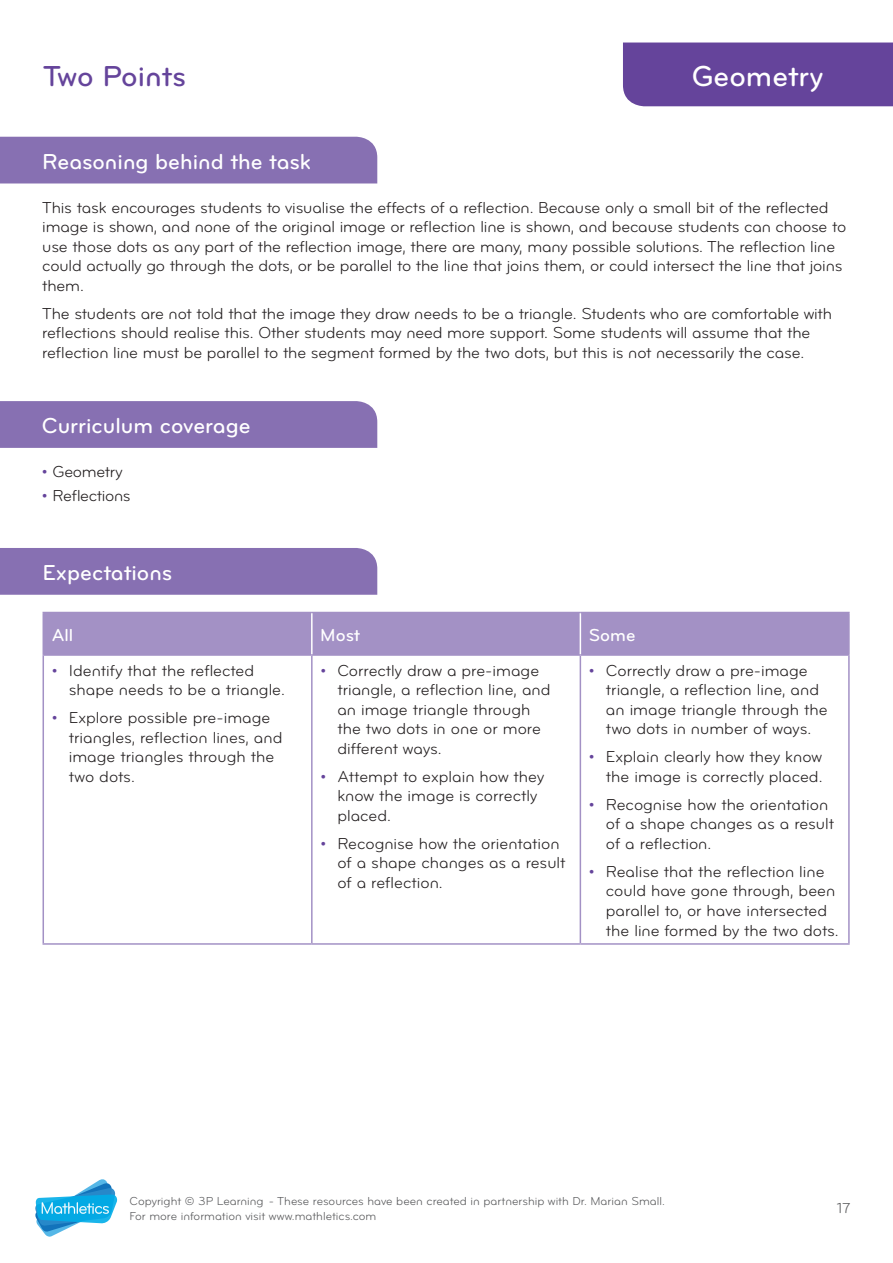
<style>
.page{position:relative;width:893px;height:1263px;background:#fff}
.page>*{position:absolute;margin:0;border:0;box-sizing:border-box;transform-origin:0 0}
.t1{font:30px "Bryant Medium Alternate";letter-spacing:-.005em;color:#65449b}
.t2{font:30px "Bryant Medium Alternate";color:#fff}
.t3{font:22.5px "Bryant Medium Alternate";color:#fff}
.t4{font:18px "Bryant Medium Alternate";color:#fff}
.t5{font:16.5px/19.5px "Bryant Regular Alternate";letter-spacing:-.01em;color:#231f20}
.t6{font:15px "Bryant Regular Alternate";color:#57585a}
.t7{font:12px/15.3px "Bryant Regular Alternate";color:#57585a}
.s1{color:#65449b}
</style>
<div class="page">
<svg style="left:35px;top:1179px;width:82px;height:58px"></svg>
<div style="left:0;top:137px;width:377px;height:46px;background:#8770b2"></div>
<div style="left:623px;top:43px;width:270px;height:63px;background:#65449b"></div>
<div style="left:0;top:548px;width:377px;height:47px;background:#8770b2"></div>
<div style="left:44px;top:613px;width:804px;height:41px;background:#a391c5"></div>
<hr style="left:43px;top:612px;width:269px;height:1px;background:#a391c5">
<hr style="left:43px;top:613px;width:1px;height:41px;background:#a391c5">
<hr style="left:312px;top:612px;width:268px;height:1px;background:#a391c5">
<hr style="left:580px;top:612px;width:270px;height:1px;background:#a391c5">
<hr style="left:43px;top:654px;width:269px;height:2px;background:#a391c5">
<hr style="left:312px;top:654px;width:268px;height:2px;background:#a391c5">
<hr style="left:580px;top:654px;width:270px;height:2px;background:#a391c5">
<hr style="left:311px;top:613px;width:2px;height:41px;background:#fff">
<hr style="left:580px;top:613px;width:1px;height:41px;background:#fff">
<hr style="left:43px;top:656px;width:1px;height:287px;background:#a391c5">
<hr style="left:311px;top:656px;width:2px;height:287px;background:#a391c5">
<hr style="left:580px;top:656px;width:1px;height:287px;background:#a391c5">
<hr style="left:848px;top:656px;width:2px;height:287px;background:#a391c5">
<hr style="left:43px;top:943px;width:269px;height:2px;background:#a391c5">
<hr style="left:312px;top:943px;width:268px;height:2px;background:#a391c5">
<hr style="left:580px;top:943px;width:270px;height:2px;background:#a391c5">
<hr style="left:848px;top:613px;width:2px;height:41px;background:#a391c5">
<div style="left:0;top:401px;width:377px;height:47px;background:#8770b2"></div>
<h1 class="t1" style="left:43px;top:57px;width:144px">Two Points</h1>
<h1 class="t2" style="left:692px;top:57px;width:133px">Geometry</h1>
<h2 class="t3" style="left:42px;top:147px;width:270px">Reasoning behind the task</h2>
<p class="t5" style="left:42px;top:198px;width:805px">This task encourages students to visualise the effects of a reflection. Because only a small bit of the reflected image is shown, and none of the original image or reflection line is shown, and because students can choose to use those dots as any part of the reflection image, there are many, many possible solutions. The reflection line could actually go through the dots, or be parallel to the line that joins them, or could intersect the line that joins them.</p>
<p class="t5" style="left:42px;top:304px;width:791px">The students are not told that the image they draw needs to be a triangle. Students who are comfortable with reflections should realise this. Other students may need more support. Some students will assume that the reflection line must be parallel to the segment formed by the two dots, but this is not necessarily the case.</p>
<h2 class="t3" style="left:42px;top:412px;width:210px">Curriculum coverage</h2>
<p class="t5" style="left:42px;top:462px;width:82px"><span class="s1">•</span> Geometry</p>
<p class="t5" style="left:42px;top:486px;width:90px"><span class="s1">•</span> Reflections</p>
<h2 class="t3" style="left:43px;top:558px;width:131px">Expectations</h2>
<p class="t4" style="left:52px;top:623px;width:23px">All</p>
<p class="t4" style="left:320px;top:623px;width:41px">Most</p>
<p class="t4" style="left:589px;top:623px;width:48px">Some</p>
<p class="t5" style="left:69px;top:661px;width:218px;text-indent:-17px"><span class="s1">•</span> Identify that the reflected shape needs to be a triangle.</p>
<p class="t5" style="left:69px;top:708px;width:215px;text-indent:-17px"><span class="s1">•</span> Explore possible pre-image triangles, reflection lines, and image triangles through the two dots.</p>
<p class="t5" style="left:337px;top:661px;width:215px;text-indent:-17px"><span class="s1">•</span> Correctly draw a pre-image triangle, a reflection line, and an image triangle through the two dots in one or more different ways.</p>
<p class="t5" style="left:337px;top:767px;width:208px;text-indent:-17px"><span class="s1">•</span> Attempt to explain how they know the image is correctly placed.</p>
<p class="t5" style="left:337px;top:834px;width:230px;text-indent:-17px"><span class="s1">•</span> Recognise how the orientation of a shape changes as a result of a reflection.</p>
<p class="t5" style="left:606px;top:661px;width:223px;text-indent:-17px"><span class="s1">•</span> Correctly draw a pre-image triangle, a reflection line, and an image triangle through the two dots in number of ways.</p>
<p class="t5" style="left:589px;top:747px;width:235px;text-align:right"><span class="s1">•</span> Explain clearly how they know the image is correctly placed.</p>
<p class="t5" style="left:606px;top:795px;width:230px;text-indent:-17px"><span class="s1">•</span> Recognise how the orientation of a shape changes as a result of a reflection.</p>
<p class="t5" style="left:606px;top:862px;width:234px;text-indent:-17px"><span class="s1">•</span> Realise that the reflection line could have gone through, been parallel to, or have intersected the line formed by the two dots.</p>
<p class="t7" style="left:130px;top:1193px;width:537px">Copyright © 3P Learning - These resources have been created in partnership with Dr. Marian Small.<br>For more information visit www.mathletics.com</p>
<p class="t6" style="left:837px;top:1199px;width:15px">17</p>
</div>
